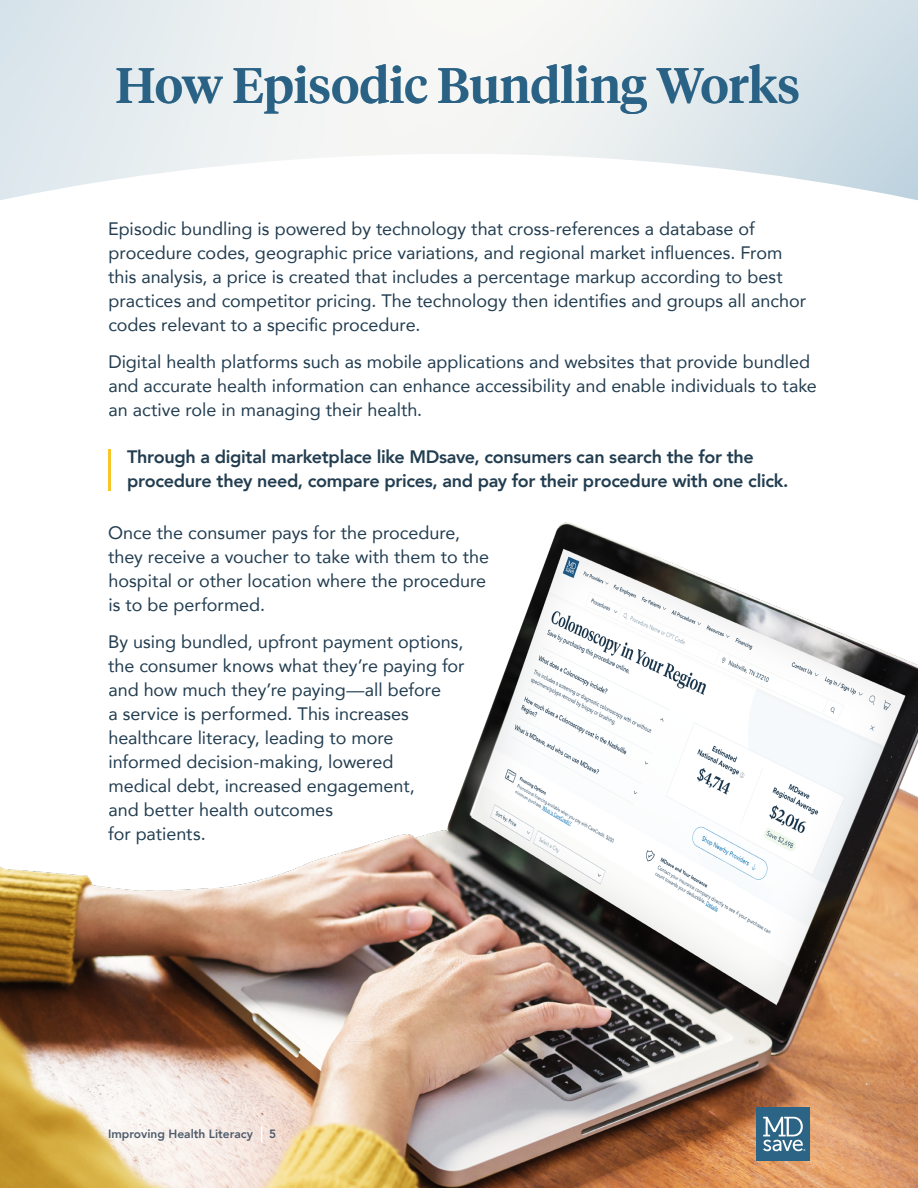
<style>
.page{position:relative;width:918px;height:1188px;background:#fff}
.page>*{position:absolute;margin:0;border:0;box-sizing:border-box;transform-origin:0 0}
.t1{font:500 49.5px "Tiempos Headline";color:#2a6285}
.t2{font:18px/24px "Avenir";color:#223d50}
.t3{font:800 18px/24px "Avenir";letter-spacing:-.015em;color:#223d50}
.t4{font:800 12px "Avenir";color:#4f5c6c}
</style>
<div class="page">
<hr style="left:108px;top:449px;width:3px;height:42px;background:#f7c629">
<img style="left:0;top:522px;width:918px;height:666px">
<svg style="left:261px;top:1126px;width:1px;height:16px"></svg>
<div style="left:756px;top:1107px;width:54px;height:54px;background:#2b6485"></div>
<svg style="left:763px;top:1117px;width:42px;height:34px"></svg>
<h1 class="t1" style="left:115px;top:51px;width:686px">How Episodic Bundling Works</h1>
<h1 class="t1" style="left:404px;top:51px;width:25px">c</h1>
<p class="t2" style="left:108px;top:216px;width:700px">Episodic bundling is powered by technology that cross-references a database of procedure codes, geographic price variations, and regional market influences. From this analysis, a price is created that includes a percentage markup according to best practices and competitor pricing. The technology then identifies and groups all anchor codes relevant to a specific procedure.</p>
<p class="t2" style="left:108px;top:349px;width:710px">Digital health platforms such as mobile applications and websites that provide bundled and accurate health information can enhance accessibility and enable individuals to take an active role in managing their health.</p>
<p class="t3" style="left:127px;top:444px;width:663px">Through a digital marketplace like MDsave, consumers can search the for the procedure they need, compare prices, and pay for their procedure with one click.</p>
<p class="t2" style="left:108px;top:520px;width:382px">Once the consumer pays for the procedure, they receive a voucher to take with them to the hospital or other location where the procedure is to be performed.</p>
<p class="t2" style="left:108px;top:630px;width:358px">By using bundled, upfront payment options, the consumer knows what they’re paying for and how much they’re paying—all before<br>a service is performed. This increases healthcare literacy, leading to more informed decision-making, lowered<br>medical debt, increased engagement,<br>and better health outcomes<br>for patients.</p>
<p class="t4" style="left:108px;top:1125px;width:146px">Improving Health Literacy</p>
<p class="t4" style="left:269px;top:1125px;width:9px">5</p>
</div>
